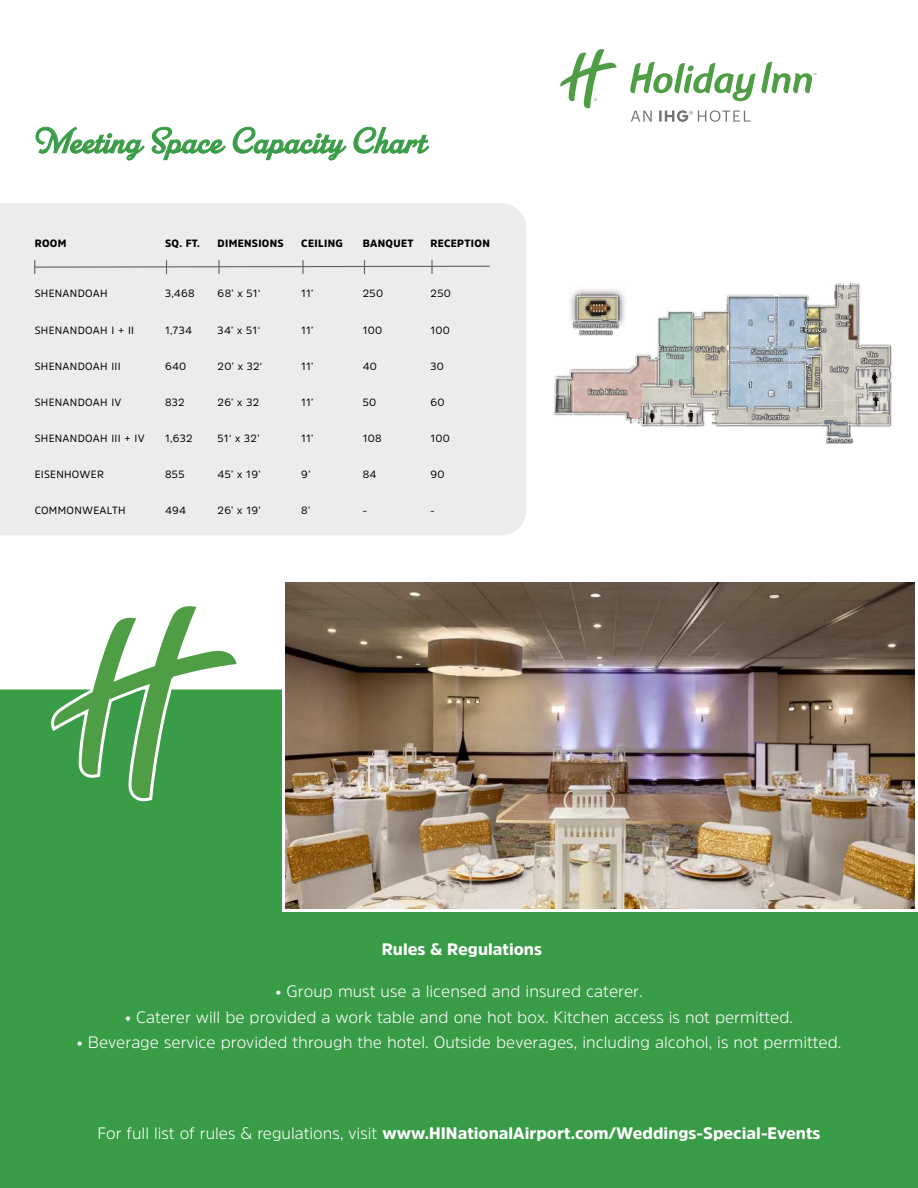
<style>
.page{position:relative;width:918px;height:1188px;background:#fff}
.page>*{position:absolute;margin:0;border:0;box-sizing:border-box;transform-origin:0 0}
.t1{font:36px "Parkside";color:#399c46}
.t2{font:300 16.5px "Amsi Pro";color:#fff}
.t3{font:900 16.5px "Amsi Pro";color:#fff}
.t4{font:10.5px "Amsi Pro";letter-spacing:.03em;color:#000}
.t5{font:900 10.5px "Amsi Pro";letter-spacing:.03em;color:#000}
.s1{font-weight:300}
</style>
<div class="page">
<div style="left:0;top:690px;width:918px;height:498px;background:#399c46"></div>
<div style="left:0;top:203px;width:526px;height:332px;background:#ececec"></div>
<svg style="left:560px;top:49px;width:256px;height:73px"></svg>
<svg style="left:34px;top:260px;width:457px;height:14px;background:#dedede"></svg>
<svg style="left:35px;top:127px;width:110px;height:33px"></svg>
<svg style="left:151px;top:127px;width:278px;height:33px"></svg>
<img style="left:282px;top:582px;width:636px;height:330px">
<svg style="left:52px;top:606px;width:190px;height:196px"></svg>
<img style="left:669px;top:295px;width:59px;height:17px">
<img style="left:554px;top:370px;width:16px;height:46px">
<img style="left:636px;top:312px;width:68px;height:43px">
<img style="left:556px;top:372px;width:169px;height:49px">
<img style="left:756px;top:411px;width:31px;height:10px">
<img style="left:728px;top:296px;width:59px;height:110px">
<img style="left:570px;top:355px;width:85px;height:63px">
<img style="left:704px;top:312px;width:24px;height:77px">
<img style="left:658px;top:312px;width:1px;height:33px">
<img style="left:659px;top:312px;width:33px;height:33px">
<img style="left:752px;top:404px;width:35px;height:3px">
<img style="left:567px;top:384px;width:3px;height:10px">
<img style="left:570px;top:381px;width:3px;height:13px">
<img style="left:689px;top:317px;width:30px;height:81px">
<img style="left:693px;top:317px;width:26px;height:78px">
<img style="left:689px;top:317px;width:3px;height:28px">
<img style="left:705px;top:406px;width:6px;height:15px">
<img style="left:749px;top:345px;width:17px;height:1px">
<svg style="left:725px;top:304px;width:3px;height:8px"></svg>
<img style="left:725px;top:396px;width:21px;height:10px">
<img style="left:747px;top:304px;width:2px;height:102px">
<svg style="left:565px;top:378px;width:6px;height:6px"></svg>
<svg style="left:711px;top:406px;width:45px;height:22px"></svg>
<img style="left:587px;top:388px;width:40px;height:7px">
<img style="left:695px;top:346px;width:30px;height:15px">
<svg style="left:766px;top:389px;width:10px;height:10px"></svg>
<img style="left:774px;top:296px;width:5px;height:39px">
<svg style="left:766px;top:314px;width:10px;height:10px"></svg>
<img style="left:749px;top:346px;width:38px;height:2px">
<img style="left:749px;top:348px;width:38px;height:16px">
<svg style="left:725px;top:346px;width:24px;height:18px"></svg>
<img style="left:556px;top:394px;width:11px;height:3px">
<svg style="left:567px;top:394px;width:6px;height:22px"></svg>
<img style="left:556px;top:397px;width:14px;height:16px">
<svg style="left:554px;top:395px;width:2px;height:16px"></svg>
<img style="left:556px;top:395px;width:10px;height:2px">
<img style="left:556px;top:397px;width:10px;height:14px">
<img style="left:750px;top:360px;width:37px;height:3px">
<img style="left:752px;top:412px;width:35px;height:8px">
<svg style="left:766px;top:335px;width:13px;height:14px"></svg>
<svg style="left:747px;top:319px;width:7px;height:8px"></svg>
<svg style="left:747px;top:381px;width:6px;height:7px"></svg>
<img style="left:570px;top:289px;width:56px;height:38px">
<img style="left:575px;top:293px;width:45px;height:28px">
<img style="left:578px;top:296px;width:39px;height:24px">
<img style="left:573px;top:321px;width:47px;height:15px">
<img style="left:575px;top:321px;width:45px;height:3px">
<img style="left:580px;top:293px;width:36px;height:3px">
<img style="left:580px;top:296px;width:36px;height:26px">
<img style="left:585px;top:298px;width:26px;height:19px">
<svg style="left:602px;top:315px;width:6px;height:7px"></svg>
<svg style="left:630px;top:402px;width:75px;height:25px;background:#beb9b5"></svg>
<svg style="left:716px;top:389px;width:14px;height:8px"></svg>
<img style="left:639px;top:382px;width:16px;height:7px">
<svg style="left:655px;top:345px;width:40px;height:44px;background:#a9b8b1"></svg>
<img style="left:826px;top:438px;width:27px;height:6px">
<svg style="left:787px;top:283px;width:105px;height:155px"></svg>
<h1 class="t1" style="left:32px;top:120px;width:396px">Meeting Space Capacity Chart</h1>
<p class="t5" style="left:35px;top:236px;width:33px">ROOM</p>
<p class="t4" style="left:35px;top:286px;width:74px">SHENANDOAH</p>
<p class="t4" style="left:35px;top:323px;width:101px">SHENANDOAH I + II</p>
<p class="t4" style="left:35px;top:359px;width:88px">SHENANDOAH III</p>
<p class="t4" style="left:35px;top:395px;width:88px">SHENANDOAH IV</p>
<p class="t4" style="left:35px;top:431px;width:111px">SHENANDOAH III + IV</p>
<p class="t4" style="left:35px;top:467px;width:71px">EISENHOWER</p>
<p class="t4" style="left:35px;top:503px;width:92px">COMMONWEALTH</p>
<p class="t5" style="left:165px;top:236px;width:36px">SQ. FT.</p>
<p class="t4" style="left:165px;top:286px;width:31px">3,468</p>
<p class="t4" style="left:165px;top:323px;width:28px">1,734</p>
<p class="t4" style="left:165px;top:359px;width:23px">640</p>
<p class="t4" style="left:165px;top:395px;width:21px">832</p>
<p class="t4" style="left:165px;top:431px;width:29px">1,632</p>
<p class="t4" style="left:165px;top:467px;width:21px">855</p>
<p class="t4" style="left:165px;top:503px;width:23px">494</p>
<p class="t5" style="left:218px;top:236px;width:68px">DIMENSIONS</p>
<p class="t4" style="left:218px;top:286px;width:44px">68’ x 51‘</p>
<p class="t4" style="left:218px;top:323px;width:44px">34’ x 51‘</p>
<p class="t4" style="left:218px;top:359px;width:46px">20’ x 32‘</p>
<p class="t4" style="left:218px;top:395px;width:43px">26’ x 32</p>
<p class="t4" style="left:218px;top:431px;width:43px">51‘ x 32’</p>
<p class="t4" style="left:218px;top:467px;width:45px">45’ x 19’</p>
<p class="t4" style="left:218px;top:503px;width:45px">26’ x 19’</p>
<p class="t5" style="left:301px;top:236px;width:43px">CEILING</p>
<p class="t4" style="left:301px;top:286px;width:13px">11’</p>
<p class="t4" style="left:301px;top:323px;width:13px">11’</p>
<p class="t4" style="left:301px;top:359px;width:13px">11’</p>
<p class="t4" style="left:301px;top:395px;width:13px">11’</p>
<p class="t4" style="left:301px;top:431px;width:13px">11’</p>
<p class="t4" style="left:301px;top:467px;width:11px">9’</p>
<p class="t4" style="left:301px;top:503px;width:11px">8’</p>
<p class="t5" style="left:363px;top:236px;width:52px">BANQUET</p>
<p class="t4" style="left:363px;top:286px;width:22px">250</p>
<p class="t4" style="left:363px;top:323px;width:21px">100</p>
<p class="t4" style="left:363px;top:359px;width:16px">40</p>
<p class="t4" style="left:363px;top:395px;width:15px">50</p>
<p class="t4" style="left:363px;top:431px;width:21px">108</p>
<p class="t4" style="left:363px;top:467px;width:15px">84</p>
<p class="t4" style="left:363px;top:503px;width:6px">-</p>
<p class="t5" style="left:431px;top:236px;width:61px">RECEPTION</p>
<p class="t4" style="left:431px;top:286px;width:22px">250</p>
<p class="t4" style="left:431px;top:323px;width:21px">100</p>
<p class="t4" style="left:431px;top:359px;width:15px">30</p>
<p class="t4" style="left:431px;top:395px;width:16px">60</p>
<p class="t4" style="left:431px;top:431px;width:21px">100</p>
<p class="t4" style="left:431px;top:467px;width:16px">90</p>
<p class="t4" style="left:431px;top:503px;width:6px">-</p>
<h2 class="t3" style="left:382px;top:938px;width:162px">Rules &amp; Regulations</h2>
<h2 class="t2" style="left:276px;top:980px;width:369px">• Group must use a licensed and insured caterer.</h2>
<h2 class="t2" style="left:125px;top:1005px;width:669px">• Caterer will be provided a work table and one hot box. Kitchen access is not permitted.</h2>
<h2 class="t2" style="left:77px;top:1031px;width:766px">• Beverage service provided through the hotel. Outside beverages, including alcohol, is not permitted.</h2>
<h2 class="t3" style="left:97px;top:1122px;width:725px"><span class="s1">For full list of rules &amp; regulations, visit</span> www.HINationalAirport.com/Weddings-Special-Events</h2>
</div>
